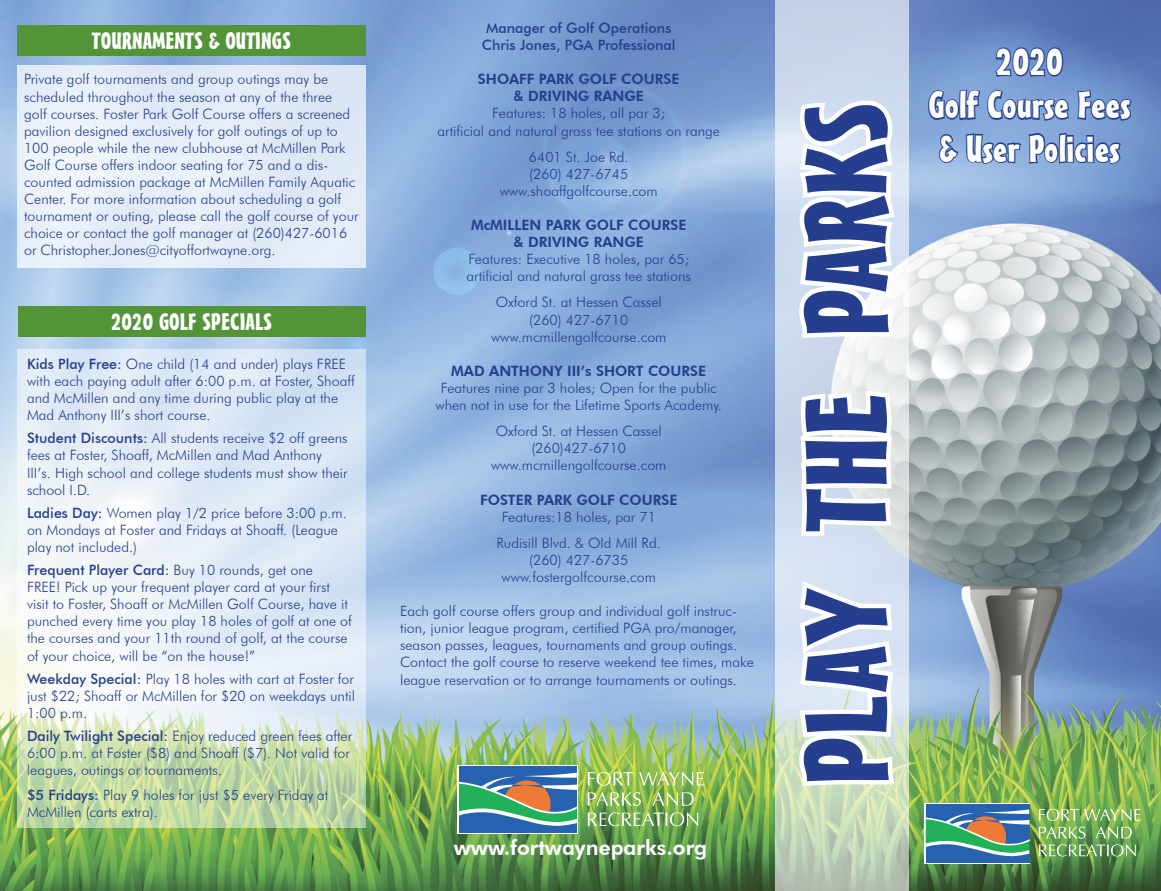
<style>
.page{position:relative;width:1161px;height:891px;background:#fff}
.page>*{position:absolute;margin:0;border:0;box-sizing:border-box;transform-origin:0 0}
.t1{font:109.05px "a Frudger";color:#253f8e}
.t2{font:36px/43.2px "a Frudger";color:#fff;text-align:center}
.t3{font:22.5px "a Frudger";color:#fff}
.t4{font:800 21px "Futura BT";color:#fff}
.t5{font:300 14.25px/17.1px "Futura BT";color:#253f8e}
.t6{font:800 14.25px "Futura BT";color:#253f8e}
.t7{font:500 14.25px "Futura BT";color:#253f8e}
.s1{font-weight:500}
</style>
<div class="page">
<img style="left:0;top:0;width:1161px;height:891px">
<div style="left:17px;top:25px;width:349px;height:30px;background:#539438"></div>
<div style="left:458px;top:765px;width:120px;height:69px;background:#2662af"></div>
<svg style="left:588px;top:772px;width:45px;height:14px"></svg>
<svg style="left:639px;top:772px;width:65px;height:13px"></svg>
<svg style="left:588px;top:792px;width:53px;height:14px"></svg>
<svg style="left:652px;top:792px;width:42px;height:14px"></svg>
<svg style="left:588px;top:812px;width:110px;height:14px"></svg>
<svg style="left:456px;top:773px;width:125px;height:55px"></svg>
<svg style="left:17px;top:349px;width:349px;height:479px"></svg>
<svg style="left:775px;top:0;width:134px;height:891px"></svg>
<svg style="left:794px;top:575px;width:105px;height:216px"></svg>
<svg style="left:794px;top:95px;width:106px;height:446px"></svg>
<div style="left:17px;top:65px;width:349px;height:203px;background:#e4edf8"></div>
<svg style="left:994px;top:46px;width:71px;height:32px"></svg>
<svg style="left:927px;top:88px;width:143px;height:34px"></svg>
<svg style="left:1076px;top:89px;width:57px;height:33px"></svg>
<svg style="left:937px;top:131px;width:185px;height:34px"></svg>
<svg style="left:925px;top:803px;width:105px;height:60px"></svg>
<div style="left:926px;top:804px;width:103px;height:58px;background:#2662af"></div>
<svg style="left:1039px;top:809px;width:102px;height:12px"></svg>
<svg style="left:1039px;top:827px;width:97px;height:30px"></svg>
<svg style="left:923px;top:809px;width:110px;height:49px"></svg>
<div style="left:18px;top:307px;width:348px;height:30px;background:#539438"></div>
<p class="t3" style="left:92px;top:26px;width:201px">TOURNAMENTS &amp; OUTINGS</p>
<p class="t5" style="left:24px;top:71px;width:336px">Private golf tournaments and group outings may be scheduled throughout the season at any of the three<br>golf courses. Foster Park Golf Course offers a screened pavilion designed exclusively for golf outings of up to 100 people while the new clubhouse at McMillen Park Golf Course offers indoor seating for 75 and a dis&shy;counted admission package at McMillen Family Aquatic Center. For more information about scheduling a golf tournament or outing, please call the golf course of your choice or contact the golf manager at (260)427-6016 or Christopher.Jones@cityoffortwayne.org.</p>
<p class="t3" style="left:111px;top:308px;width:163px">2020 GOLF SPECIALS</p>
<p class="t5" style="left:27px;top:355px;width:329px"><span class="s1">Kids Play Free:</span> One child (14 and under) plays FREE with each paying adult after 6:00 p.m. at Foster, Shoaff and McMillen and any time during public play at the Mad Anthony III’s short course.</p>
<p class="t5" style="left:27px;top:430px;width:322px"><span class="s1">Student Discounts:</span> All students receive $2 off greens fees at Foster, Shoaff, McMillen and Mad Anthony III’s. High school and college students must show their school I.D.</p>
<p class="t5" style="left:27px;top:504px;width:321px"><span class="s1">Ladies Day:</span> Women play 1/2 price before 3:00 p.m. on Mondays at Foster and Fridays at Shoaff. (League play not included.)</p>
<p class="t5" style="left:27px;top:561px;width:326px"><span class="s1">Frequent Player Card:</span> Buy 10 rounds, get one<br>FREE! Pick up your frequent player card at your first visit to Foster, Shoaff or McMillen Golf Course, have it punched every time you play 18 holes of golf at one of the courses and your 11th round of golf, at the course of your choice, will be “on the house!”</p>
<p class="t5" style="left:27px;top:670px;width:330px;text-align:justify"><span class="s1">Weekday Special:</span> Play 18 holes with cart at Foster for just $22; Shoaff or McMillen for $20 on weekdays until 1:00 p.m.</p>
<p class="t5" style="left:27px;top:727px;width:327px"><span class="s1">Daily Twilight Special:</span> Enjoy reduced green fees after<br>6:00 p.m. at Foster ($8) and Shoaff ($7). Not valid for leagues, outings or tournaments.</p>
<p class="t5" style="left:27px;top:786px;width:303px"><span class="s1">$5 Fridays:</span> Play 9 holes for just $5 every Friday at<br>McMillen (carts extra).</p>
<p class="t7" style="left:486px;top:19px;width:187px">Manager of Golf Operations</p>
<p class="t7" style="left:482px;top:36px;width:195px">Chris Jones, PGA Professional</p>
<p class="t6" style="left:478px;top:71px;width:203px">SHOAFF PARK GOLF COURSE</p>
<p class="t6" style="left:514px;top:88px;width:132px">&amp; DRIVING RANGE</p>
<p class="t5" style="left:492px;top:105px;width:174px">Features: 18 holes, all par 3;</p>
<p class="t5" style="left:438px;top:122px;width:284px">artificial and natural grass tee stations on range</p>
<p class="t5" style="left:529px;top:148px;width:101px">6401 St. Joe Rd.</p>
<p class="t5" style="left:529px;top:165px;width:100px">(260) 427-6745</p>
<p class="t5" style="left:500px;top:182px;width:160px">www.shoaffgolfcourse.com</p>
<p class="t6" style="left:471px;top:216px;width:217px">McMILLEN PARK GOLF COURSE</p>
<p class="t6" style="left:514px;top:233px;width:132px">&amp; DRIVING RANGE</p>
<p class="t5" style="left:468px;top:251px;width:222px">Features: Executive 18 holes, par 65;</p>
<p class="t5" style="left:467px;top:268px;width:226px">artificial and natural grass tee stations</p>
<p class="t5" style="left:496px;top:294px;width:167px">Oxford St. at Hessen Cassel</p>
<p class="t5" style="left:529px;top:311px;width:100px">(260) 427-6710</p>
<p class="t5" style="left:491px;top:328px;width:177px">www.mcmillengolfcourse.com</p>
<p class="t6" style="left:451px;top:362px;width:257px">MAD ANTHONY III’s SHORT COURSE</p>
<p class="t5" style="left:436px;top:379px;width:288px;text-align:center">Features nine par 3 holes; Open for the public when not in use for the Lifetime Sports Academy.</p>
<p class="t5" style="left:496px;top:422px;width:167px">Oxford St. at Hessen Cassel</p>
<p class="t5" style="left:491px;top:440px;width:177px;text-align:center">(260)427-6710 www.mcmillengolfcourse.com</p>
<p class="t6" style="left:480px;top:491px;width:199px">FOSTER PARK GOLF COURSE</p>
<p class="t5" style="left:502px;top:508px;width:156px">Features:18 holes, par 71</p>
<p class="t5" style="left:497px;top:534px;width:166px">Rudisill Blvd. &amp; Old Mill Rd.</p>
<p class="t5" style="left:529px;top:551px;width:100px">(260) 427-6735</p>
<p class="t5" style="left:502px;top:568px;width:156px">www.fostergolfcourse.com</p>
<p class="t5" style="left:400px;top:602px;width:355px">Each golf course offers group and individual golf instruc&shy;tion, junior league program, certified PGA pro/manager, season passes, leagues, tournaments and group outings.<br>Contact the golf course to reserve weekend tee times, make league reservation or to arrange tournaments or outings.</p>
<p class="t4" style="left:454px;top:835px;width:255px">www.fortwayneparks.org</p>
<p class="t1" style="left:779px;top:786px;width:685px;rotate:-90deg">PLAY THE PARKS</p>
<p class="t2" style="left:928px;top:40px;width:204px">2020<br>Golf Course Fees &amp; User Policies</p>
</div>
